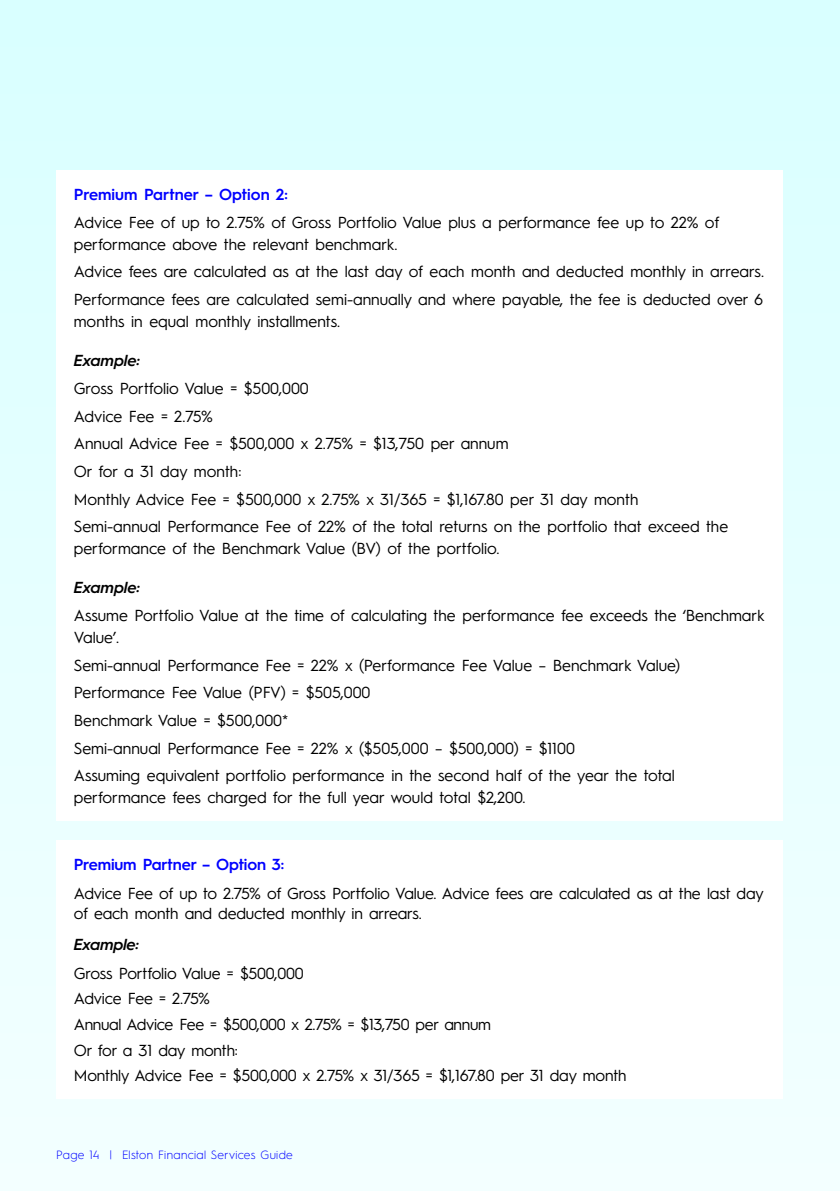
<style>
.page{position:relative;width:840px;height:1191px;background:#fff}
.page>*{position:absolute;margin:0;border:0;box-sizing:border-box;transform-origin:0 0}
.t1{font:16px/27.6px "Hurme Geometric Sans 1";color:#000}
.t2{font:600 16px "Hurme Geometric Sans 1";letter-spacing:-.01em;color:#00f}
.t3{font:italic 600 16px "Hurme Geometric Sans 1";letter-spacing:-.01em;color:#000}
.t4{font:300 12px "Hurme Geometric Sans 1";letter-spacing:.025em;color:#00f}
</style>
<div class="page">
<div style="left:0;top:0;width:839px;height:1191px;background:linear-gradient(to bottom,#d9ffff,#f4ffff)"></div>
<div style="left:57px;top:840px;width:725px;height:258px;background:#fff"></div>
<div style="left:57px;top:170px;width:725px;height:650px;background:#fff"></div>
<p class="t2" style="left:74px;top:187px;width:215px">Premium Partner – Option 2:</p>
<p class="t1" style="left:74px;top:212px;width:646px;line-height:22px">Advice Fee of up to 2.75% of Gross Portfolio Value plus a performance fee up to 22% of performance above the relevant benchmark.</p>
<p class="t1" style="left:74px;top:259px;width:691px">Advice fees are calculated as at the last day of each month and deducted monthly in arrears.<br>Performance fees are calculated semi-annually and where payable, the fee is deducted over 6</p>
<p class="t1" style="left:74px;top:309px;width:268px">months in equal monthly installments.</p>
<p class="t3" style="left:74px;top:353px;width:68px">Example:</p>
<p class="t1" style="left:74px;top:375px;width:655px">Gross Portfolio Value = $500,000<br>Advice Fee = 2.75%<br>Annual Advice Fee = $500,000 x 2.75% = $13,750 per annum<br>Or for a 31 day month:<br>Monthly Advice Fee = $500,000 x 2.75% x 31/365 = $1,167.80 per 31 day month Semi-annual Performance Fee of 22% of the total returns on the portfolio that exceed the</p>
<p class="t1" style="left:74px;top:536px;width:427px">performance of the Benchmark Value (BV) of the portfolio.</p>
<p class="t3" style="left:74px;top:580px;width:68px">Example:</p>
<p class="t1" style="left:74px;top:605px;width:691px;line-height:22px">Assume Portfolio Value at the time of calculating the performance fee exceeds the ‘Benchmark<br>Value’.</p>
<p class="t1" style="left:74px;top:652px;width:607px">Semi-annual Performance Fee = 22% x (Performance Fee Value – Benchmark Value)<br>Performance Fee Value (PFV) = $505,000<br>Benchmark Value = $500,000*<br>Semi-annual Performance Fee = 22% x ($505,000 – $500,000) = $1100<br>Assuming equivalent portfolio performance in the second half of the year the total</p>
<p class="t1" style="left:74px;top:785px;width:453px">performance fees charged for the full year would total $2,200.</p>
<p class="t2" style="left:74px;top:857px;width:212px">Premium Partner – Option 3:</p>
<p class="t1" style="left:74px;top:884px;width:691px;line-height:20px">Advice Fee of up to 2.75% of Gross Portfolio Value. Advice fees are calculated as at the last day of each month and deducted monthly in arrears.</p>
<p class="t3" style="left:74px;top:937px;width:67px">Example:</p>
<p class="t1" style="left:74px;top:961px;width:554px;line-height:25.6px">Gross Portfolio Value = $500,000<br>Advice Fee = 2.75%<br>Annual Advice Fee = $500,000 x 2.75% = $13,750 per annum<br>Or for a 31 day month:<br>Monthly Advice Fee = $500,000 x 2.75% x 31/365 = $1,167.80 per 31 day month</p>
<p class="t4" style="left:56px;top:1150px;width:238px">Page 14 | Elston Financial Services Guide</p>
</div>
